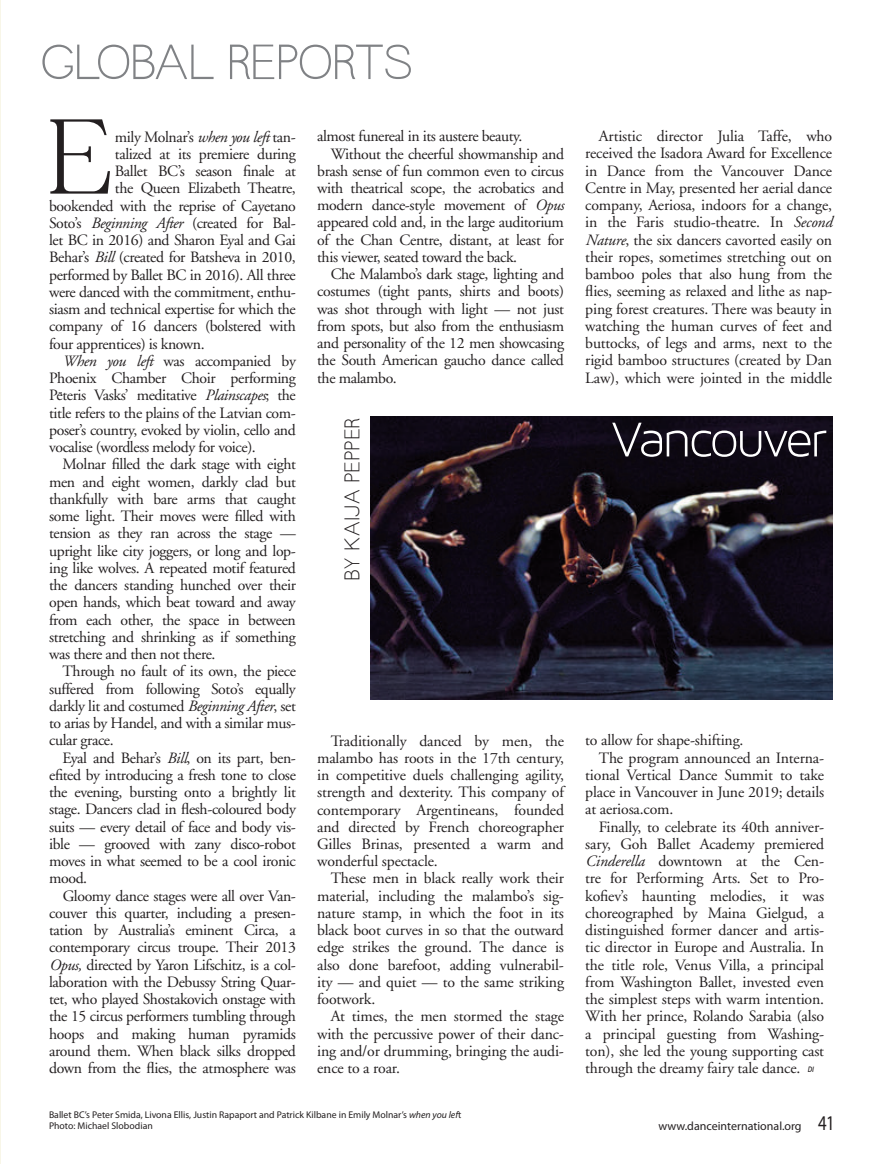
<style>
.page{position:relative;width:891px;height:1164px;background:#fff}
.page>*{position:absolute;margin:0;border:0;box-sizing:border-box;transform-origin:0 0}
.t1{font:112.5px "Quaver Serif";color:#231f20}
.t2{font:55.5px "Quaver Sans";letter-spacing:.025em;color:#808285}
.Report_Head{font:52.5px "Maven Pro Light 300";letter-spacing:-.055em;color:#fff}
.Report_Byline{font:24px "Quaver Sans";letter-spacing:.05em;color:#231f20}
.Body_Text{font:15.75px/17.2px "Adobe Garamond";letter-spacing:-.025em;color:#231f20;text-align:justify}
.Body_Text_no_indent{font:15.75px "Adobe Garamond";letter-spacing:-.025em;color:#231f20}
.t3{font:12px "Myriad Pro";color:#231f20}
.t4{font:9.75px "Myriad Pro";color:#231f20}
.s1{font-style:italic}
.s2{font-family:"Trebuchet MS";font-style:italic;font-size:7.5px}
.s3{font-size:21px}
</style>
<div class="page">
<hr style="left:0;top:0;width:1px;height:1164px;background:#f8f6e8">
<img style="left:370px;top:416px;width:462px;height:284px">
<p class="t2" style="left:41px;top:34px;width:372px">GLOBAL REPORTS</p>
<h1 class="t1" style="left:47px;top:99px;width:67px">E</h1>
<p class="Body_Text_no_indent" style="left:115px;top:128px;width:182px">mily Molnar’s <span class="s1">when you left</span> tan-</p>
<p class="Body_Text_no_indent" style="left:115px;top:146px;width:182px">talized at its premiere during</p>
<p class="Body_Text_no_indent" style="left:115px;top:163px;width:182px">Ballet BC’s season finale at</p>
<p class="Body_Text_no_indent" style="left:115px;top:180px;width:182px">the Queen Elizabeth Theatre,</p>
<p class="Body_Text_no_indent" style="left:49px;top:197px;width:248px">bookended with the reprise of Cayetano</p>
<p class="Body_Text_no_indent" style="left:49px;top:214px;width:248px">Soto’s <span class="s1">Beginning After</span> (created for Bal-</p>
<p class="Body_Text_no_indent" style="left:49px;top:232px;width:248px">let BC in 2016) and Sharon Eyal and Gai</p>
<p class="Body_Text_no_indent" style="left:49px;top:249px;width:248px">Behar’s <span class="s1">Bill</span> (created for Batsheva in 2010,</p>
<p class="Body_Text_no_indent" style="left:49px;top:266px;width:248px">performed by Ballet BC in 2016). All three</p>
<p class="Body_Text_no_indent" style="left:49px;top:283px;width:248px">were danced with the commitment, enthu-</p>
<p class="Body_Text_no_indent" style="left:49px;top:301px;width:248px">siasm and technical expertise for which the</p>
<p class="Body_Text_no_indent" style="left:49px;top:318px;width:248px">company of 16 dancers (bolstered with</p>
<p class="Body_Text_no_indent" style="left:49px;top:335px;width:157px">four apprentices) is known.</p>
<p class="Body_Text" style="left:49px;top:353px;width:248px;text-indent:13px"><span class="s1">When you left</span> was accompanied by Phoenix Chamber Choir performing Peteris Vasks’ meditative <span class="s1">Plainscapes</span>; the title refers to the plains of the Latvian com&shy;poser’s country, evoked by violin, cello and vocalise (wordless melody for voice).</p>
<p class="Body_Text" style="left:49px;top:456px;width:248px;text-indent:13px">Molnar filled the dark stage with eight men and eight women, darkly clad but thankfully with bare arms that caught some light. Their moves were filled with tension as they ran across the stage — upright like city joggers, or long and lop&shy;ing like wolves. A repeated motif featured the dancers standing hunched over their open hands, which beat toward and away from each other, the space in between stretching and shrinking as if something was there and then not there.</p>
<p class="Body_Text" style="left:49px;top:663px;width:248px;text-indent:13px">Through no fault of its own, the piece suffered from following Soto’s equally darkly lit and costumed <span class="s1">Beginning After</span>, set to arias by Handel, and with a similar mus&shy;cular grace.</p>
<p class="Body_Text" style="left:49px;top:749px;width:248px;text-indent:13px">Eyal and Behar’s <span class="s1">Bill</span>, on its part, ben&shy;efited by introducing a fresh tone to close the evening, bursting onto a brightly lit stage. Dancers clad in flesh-coloured body suits — every detail of face and body vis&shy;ible — grooved with zany disco-robot moves in what seemed to be a cool ironic mood.</p>
<p class="Body_Text" style="left:49px;top:887px;width:248px;text-indent:13px">Gloomy dance stages were all over Van&shy;couver this quarter, including a presen&shy;tation by Australia’s eminent Circa, a contemporary circus troupe. Their 2013<br><span class="s1">Opus,</span> directed by Yaron Lifschitz, is a col&shy;laboration with the Debussy String Quar&shy;tet, who played Shostakovich onstage with the 15 circus performers tumbling through hoops and making human pyramids around them. When black silks dropped down from the flies, the atmosphere was</p>
<p class="Body_Text" style="left:317px;top:128px;width:207px">almost funereal in its austere beauty.</p>
<p class="Body_Text" style="left:317px;top:145px;width:248px;text-indent:13px">Without the cheerful showmanship and brash sense of fun common even to circus with theatrical scope, the acrobatics and modern dance-style movement of <span class="s1">Opus </span>appeared cold and, in the large auditorium of the Chan Centre, distant, at least for this viewer, seated toward the back.</p>
<p class="Body_Text" style="left:317px;top:266px;width:248px;text-indent:13px">Che Malambo’s dark stage, lighting and costumes (tight pants, shirts and boots) was shot through with light — not just from spots, but also from the enthusiasm and personality of the 12 men showcasing the South American gaucho dance called the malambo.</p>
<p class="Report_Byline" style="left:340px;top:580px;width:164px;rotate:-90deg">BY KAIJA PEPPER</p>
<p class="Body_Text" style="left:317px;top:732px;width:248px;text-indent:13px">Traditionally danced by men, the malambo has roots in the 17th century, in competitive duels challenging agility, strength and dexterity. This company of contemporary Argentineans, founded and directed by French choreographer Gilles Brinas, presented a warm and wonderful spectacle.</p>
<p class="Body_Text" style="left:317px;top:870px;width:248px;text-indent:13px">These men in black really work their material, including the malambo’s sig&shy;nature stamp, in which the foot in its black boot curves in so that the outward edge strikes the ground. The dance is also done barefoot, adding vulnerabil&shy;ity — and quiet — to the same striking footwork.</p>
<p class="Body_Text" style="left:317px;top:1008px;width:248px;text-indent:13px">At times, the men stormed the stage with the percussive power of their danc&shy;ing and/or drumming, bringing the audi&shy;ence to a roar.</p>
<p class="t4" style="left:49px;top:1109px;width:414px">Ballet BC’s Peter Smida, Livona Ellis, Justin Rapaport and Patrick Kilbane in Emily Molnar’s <span class="s1">when you lef</span>t</p>
<p class="t4" style="left:49px;top:1119px;width:105px">Photo: Michael Slobodian</p>
<p class="Body_Text" style="left:585px;top:128px;width:248px;text-indent:13px">Artistic director Julia Taffe, who received the Isadora Award for Excellence in Dance from the Vancouver Dance Centre in May, presented her aerial dance company, Aeriosa, indoors for a change, in the Faris studio-theatre. In <span class="s1">Second Nature</span>, the six dancers cavorted easily on their ropes, sometimes stretching out on bamboo poles that also hung from the flies, seeming as relaxed and lithe as nap&shy;ping forest creatures. There was beauty in watching the human curves of feet and buttocks, of legs and arms, next to the rigid bamboo structures (created by Dan Law), which were jointed in the middle</p>
<p class="Report_Head" style="left:611px;top:411px;width:217px">Vancouver</p>
<p class="Body_Text" style="left:585px;top:732px;width:160px">to allow for shape-shifting.</p>
<p class="Body_Text" style="left:585px;top:749px;width:240px;text-indent:13px">The program announced an Interna&shy;tional Vertical Dance Summit to take place in Vancouver in June 2019; details at aeriosa.com.</p>
<p class="Body_Text" style="left:585px;top:818px;width:240px;text-indent:13px">Finally, to celebrate its 40th anniver&shy;sary, Goh Ballet Academy premiered <span class="s1">Cinderella</span> downtown at the Cen&shy;tre for Performing Arts. Set to Pro&shy;kofiev’s haunting melodies, it was choreographed by Maina Gielgud, a distinguished former dancer and artis&shy;tic director in Europe and Australia. In the title role, Venus Villa, a principal from Washington Ballet, invested even the simplest steps with warm intention.<br>With her prince, Rolando Sarabia (also a principal guesting from Washing&shy;ton), she led the young supporting cast through the dreamy fairy tale dance. <span class="s2">DI</span></p>
<p class="t3" style="left:658px;top:1118px;width:178px">www.danceinternational.org <span class="s3">41</span></p>
</div>
